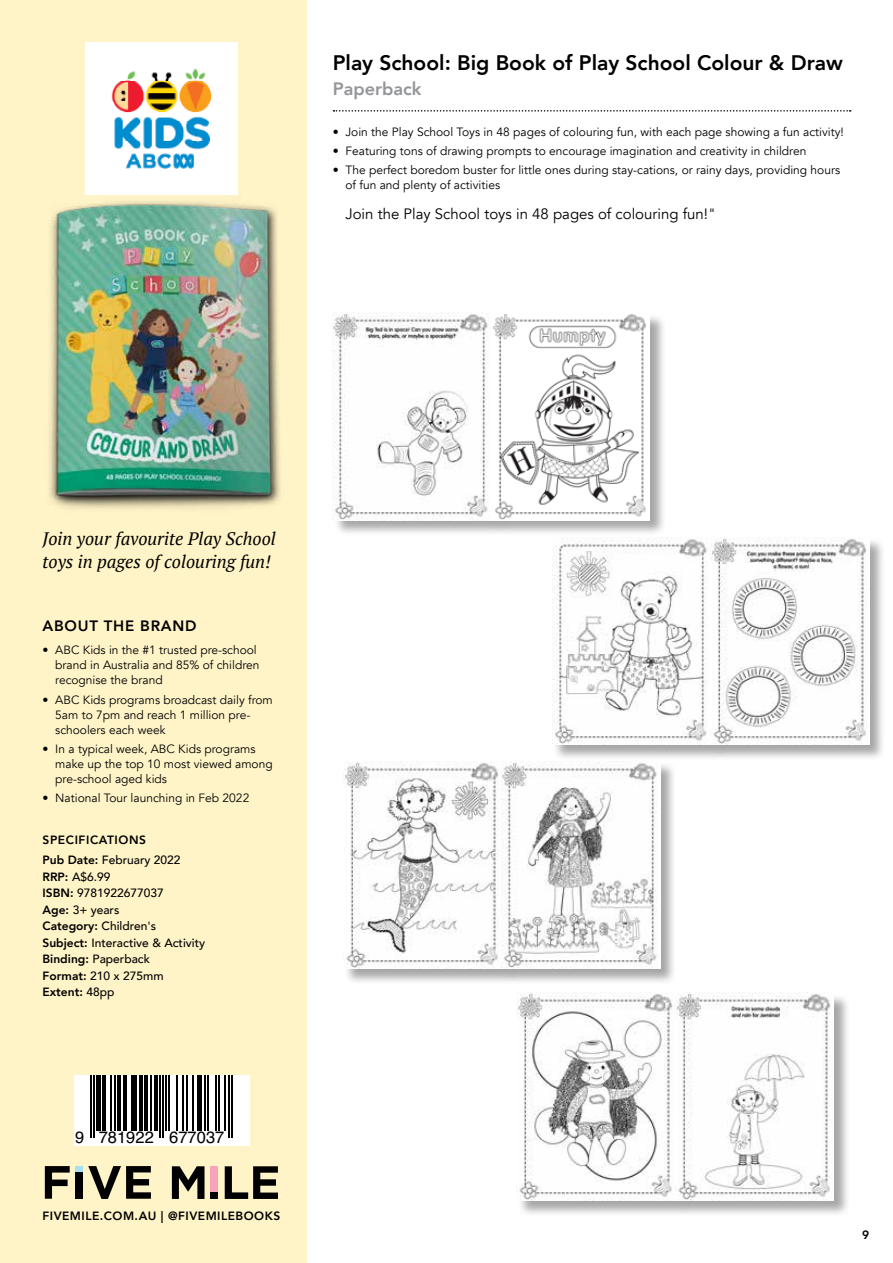
<style>
.page{position:relative;width:893px;height:1263px;background:#fff}
.page>*{position:absolute;margin:0;border:0;box-sizing:border-box;transform-origin:0 0}
.t1{font:800 21px "Avenir";color:#000}
.t2{font:italic 18px/22.5px "PT Serif";color:#000}
.t3{font:800 18px "Avenir";color:#939598}
.t4{font:16.5px "Helvetica";color:#000}
.t5{font:15px "Avenir";color:#000}
.t6{font:800 15px "Avenir";letter-spacing:.05em;color:#000}
.t7{font:12px/15px "Avenir";color:#000}
.t8{font:500 12px/16.5px "Avenir";color:#000}
.t9{font:800 12px/20.7px "Avenir";letter-spacing:.04em;color:#000}
.s1{font-weight:500}
.s2{font-weight:800}
</style>
<div class="page">
<div style="left:0;top:0;width:306px;height:1263px;background:#fff4c8"></div>
<img style="left:49px;top:201px;width:232px;height:308px">
<div style="left:74px;top:1075px;width:175px;height:71px;background:#fff"></div>
<hr style="left:90px;top:1075px;width:2px;height:56px;background:#000">
<hr style="left:93px;top:1075px;width:2px;height:56px;background:#000">
<div style="left:96px;top:1075px;width:5px;height:56px;background:#000"></div>
<hr style="left:102px;top:1075px;width:3px;height:56px;background:#000">
<hr style="left:110px;top:1075px;width:1px;height:56px;background:#000">
<hr style="left:114px;top:1075px;width:2px;height:56px;background:#000">
<hr style="left:117px;top:1075px;width:3px;height:56px;background:#000">
<hr style="left:123px;top:1075px;width:3px;height:56px;background:#000">
<hr style="left:131px;top:1075px;width:1px;height:56px;background:#000">
<hr style="left:134px;top:1075px;width:3px;height:56px;background:#000">
<hr style="left:140px;top:1075px;width:3px;height:56px;background:#000">
<hr style="left:144px;top:1075px;width:3px;height:56px;background:#000">
<hr style="left:150px;top:1075px;width:2px;height:56px;background:#000">
<hr style="left:155px;top:1075px;width:3px;height:56px;background:#000">
<hr style="left:159px;top:1075px;width:2px;height:56px;background:#000">
<hr style="left:162px;top:1075px;width:2px;height:56px;background:#000">
<hr style="left:165px;top:1075px;width:2px;height:56px;background:#000">
<hr style="left:168px;top:1075px;width:2px;height:56px;background:#000">
<hr style="left:176px;top:1075px;width:1px;height:56px;background:#000">
<hr style="left:182px;top:1075px;width:1px;height:56px;background:#000">
<hr style="left:186px;top:1075px;width:2px;height:56px;background:#000">
<hr style="left:192px;top:1075px;width:2px;height:56px;background:#000">
<hr style="left:197px;top:1075px;width:4px;height:56px;background:#000">
<hr style="left:204px;top:1075px;width:2px;height:56px;background:#000">
<hr style="left:207px;top:1075px;width:2px;height:56px;background:#000">
<hr style="left:215px;top:1075px;width:1px;height:56px;background:#000">
<hr style="left:218px;top:1075px;width:1px;height:56px;background:#000">
<hr style="left:224px;top:1075px;width:1px;height:56px;background:#000">
<hr style="left:228px;top:1075px;width:2px;height:56px;background:#000">
<hr style="left:231px;top:1075px;width:2px;height:56px;background:#000">
<svg style="left:90px;top:1131px;width:5px;height:7px"></svg>
<svg style="left:159px;top:1131px;width:5px;height:7px"></svg>
<svg style="left:228px;top:1131px;width:5px;height:7px"></svg>
<div style="left:211px;top:1166px;width:7px;height:26px;background:#f6a3bb"></div>
<svg style="left:172px;top:1166px;width:33px;height:33px"></svg>
<div style="left:211px;top:1192px;width:7px;height:7px;background:#000"></div>
<svg style="left:225px;top:1166px;width:53px;height:33px"></svg>
<div style="left:76px;top:1166px;width:7px;height:6px;background:#aadff1"></div>
<svg style="left:45px;top:1166px;width:25px;height:33px"></svg>
<div style="left:76px;top:1172px;width:7px;height:27px;background:#000"></div>
<svg style="left:88px;top:1166px;width:63px;height:33px"></svg>
<div style="left:333px;top:313px;width:175px;height:224px;background:#000;opacity:.35"></div>
<img style="left:333px;top:313px;width:158px;height:207px">
<div style="left:491px;top:313px;width:175px;height:224px;background:#000;opacity:.35"></div>
<div style="left:552px;top:537px;width:175px;height:224px;background:#000;opacity:.35"></div>
<img style="left:552px;top:537px;width:159px;height:207px">
<div style="left:711px;top:537px;width:175px;height:224px;background:#000;opacity:.35"></div>
<div style="left:344px;top:761px;width:175px;height:224px;background:#000;opacity:.35"></div>
<img style="left:343px;top:761px;width:159px;height:207px">
<div style="left:502px;top:761px;width:175px;height:224px;background:#000;opacity:.35"></div>
<div style="left:517px;top:993px;width:175px;height:224px;background:#000;opacity:.35"></div>
<img style="left:517px;top:993px;width:158px;height:207px">
<div style="left:675px;top:993px;width:175px;height:224px;background:#000;opacity:.35"></div>
<img style="left:85px;top:43px;width:152px;height:152px">
<svg style="left:333px;top:110px;width:518px;height:2px"></svg>
<h1 class="t1" style="left:333px;top:46px;width:512px">Play School: Big Book of Play School Colour &amp; Draw</h1>
<h2 class="t3" style="left:333px;top:75px;width:90px">Paperback</h2>
<p class="t7" style="left:333px;top:124px;width:513px">• Join the Play School Toys in 48 pages of colouring fun, with each page showing a fun activity!</p>
<p class="t7" style="left:333px;top:144px;width:475px">• Featuring tons of drawing prompts to encourage imagination and creativity in children</p>
<p class="t7" style="left:345px;top:163px;width:496px;text-indent:-13px">• The perfect boredom buster for little ones during stay-cations, or rainy days, providing hours of fun and plenty of activities</p>
<p class="t5" style="left:345px;top:205px;width:372px">Join the Play School toys in 48 pages of colouring fun!"</p>
<h2 class="t2" style="left:43px;top:528px;width:235px">Join your favourite Play School toys in pages of colouring fun!</h2>
<p class="t6" style="left:43px;top:614px;width:156px">ABOUT THE BRAND</p>
<p class="t7" style="left:55px;top:643px;width:206px;text-indent:-13px">• ABC Kids in the #1 trusted pre-school brand in Australia and 85% of children recognise the brand</p>
<p class="t7" style="left:55px;top:692px;width:219px;text-indent:-13px">• ABC Kids programs broadcast daily from<br>5am to 7pm and reach 1 million pre&shy;schoolers each week</p>
<p class="t7" style="left:55px;top:741px;width:219px;text-indent:-13px">• In a typical week, ABC Kids programs make up the top 10 most viewed among pre-school aged kids</p>
<p class="t7" style="left:43px;top:791px;width:208px">• National Tour launching in Feb 2022</p>
<p class="t9" style="left:43px;top:829px;width:140px">SPECIFICATIONS<br>Pub Date: <span class="s1">February 2022</span></p>
<p class="t8" style="left:43px;top:868px;width:164px"><span class="s2">RRP:</span> A$6.99<br><span class="s2">ISBN:</span> 9781922677037<br><span class="s2">Age:</span> 3+ years<br><span class="s2">Category:</span> Children's<br><span class="s2">Subject:</span> Interactive &amp; Activity<br><span class="s2">Binding:</span> Paperback<br><span class="s2">Format:</span> 210 x 275mm<br><span class="s2">Extent:</span> 48pp</p>
<h3 class="t4" style="left:75px;top:1125px;width:151px">9 781922 677037</h3>
<p class="t9" style="left:43px;top:1206px;width:239px">FIVEMILE.COM.AU | @FIVEMILEBOOKS</p>
<p class="t9" style="left:862px;top:1224px;width:9px">9</p>
</div>
